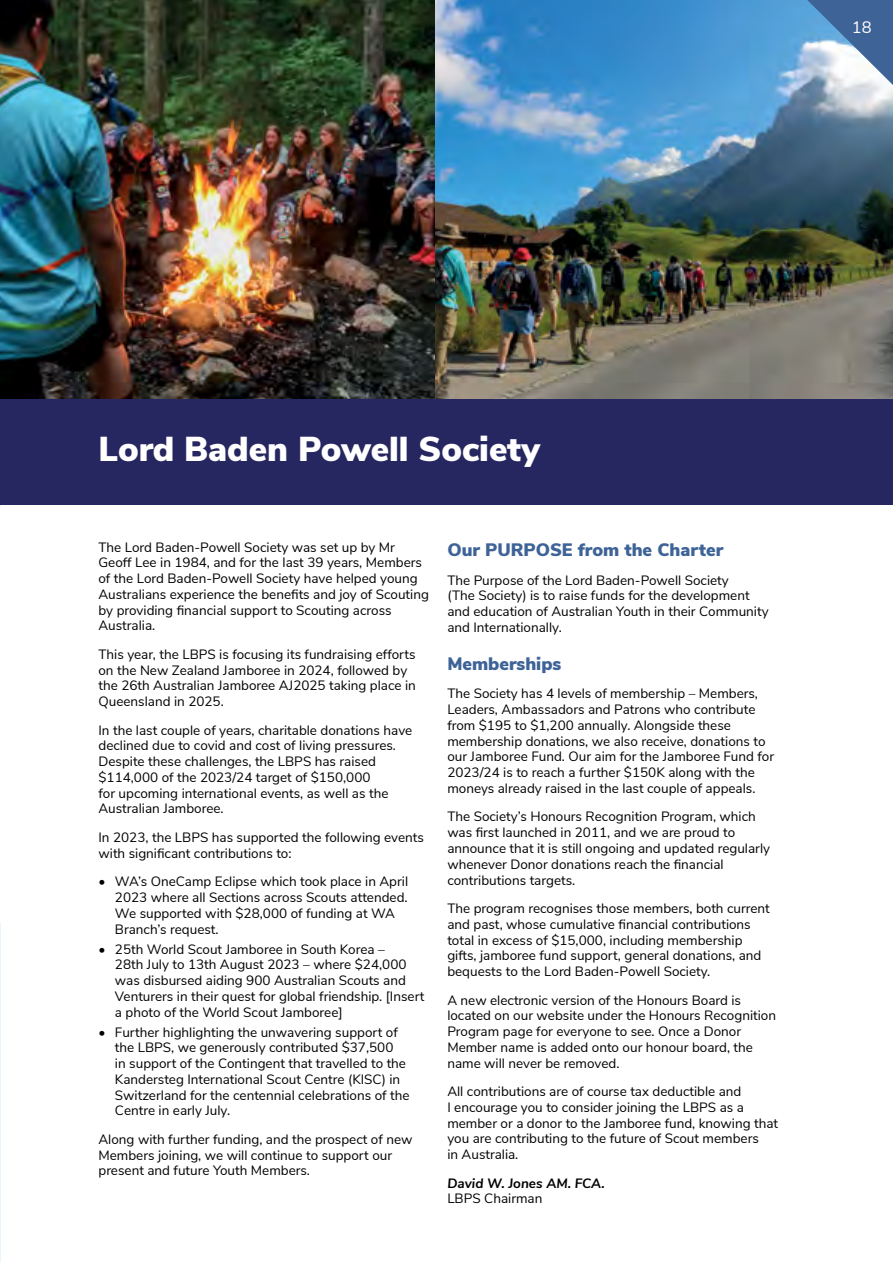
<style>
.page{position:relative;width:893px;height:1263px;background:#fff}
.page>*{position:absolute;margin:0;border:0;box-sizing:border-box;transform-origin:0 0}
.t1{font:900 34.5px "Nunito Sans";color:#fff}
.t2{font:900 18px "Nunito Sans";color:#3e6397}
.t3{font:16.5px "Nunito Sans";color:#fff}
.t4{font:13.5px/15.8px "Nunito Sans";color:#000}
.t5{font:italic 700 13.5px "Nunito Sans";color:#000}
</style>
<div class="page">
<img style="left:0;top:924px;width:1px;height:339px">
<div style="left:0;top:397px;width:893px;height:108px;background:#262661"></div>
<img style="left:435px;top:0;width:458px;height:398px">
<img style="left:0;top:0;width:435px;height:398px">
<svg style="left:807px;top:0;width:86px;height:85px"></svg>
<p class="t3" style="left:852px;top:15px;width:21px">18</p>
<h1 class="t1" style="left:98px;top:423px;width:443px">Lord Baden Powell Society</h1>
<p class="t4" style="left:98px;top:538px;width:332px">The Lord Baden-Powell Society was set up by Mr Geoff Lee in 1984, and for the last 39 years, Members of the Lord Baden-Powell Society have helped young Australians experience the benefits and joy of Scouting by providing financial support to Scouting across Australia.</p>
<p class="t4" style="left:98px;top:645px;width:319px">This year, the LBPS is focusing its fundraising efforts on the New Zealand Jamboree in 2024, followed by the 26th Australian Jamboree AJ2025 taking place in Queensland in 2025.</p>
<p class="t4" style="left:98px;top:721px;width:315px">In the last couple of years, charitable donations have declined due to covid and cost of living pressures.<br>Despite these challenges, the LBPS has raised $114,000 of the 2023/24 target of $150,000<br>for upcoming international events, as well as the Australian Jamboree.</p>
<p class="t4" style="left:98px;top:828px;width:327px">In 2023, the LBPS has supported the following events with significant contributions to:</p>
<p class="t4" style="left:115px;top:873px;width:295px;text-indent:-16px">• WA’s OneCamp Eclipse which took place in April 2023 where all Sections across Scouts attended.<br>We supported with $28,000 of funding at WA Branch’s request.</p>
<p class="t4" style="left:115px;top:940px;width:311px;text-indent:-16px">• 25th World Scout Jamboree in South Korea –<br>28th July to 13th August 2023 – where $24,000 was disbursed aiding 900 Australian Scouts and Venturers in their quest for global friendship. [Insert a photo of the World Scout Jamboree]</p>
<p class="t4" style="left:115px;top:1023px;width:296px;text-indent:-16px">• Further highlighting the unwavering support of the LBPS, we generously contributed $37,500<br>in support of the Contingent that travelled to the Kandersteg International Scout Centre (KISC) in Switzerland for the centennial celebrations of the Centre in early July.</p>
<p class="t4" style="left:98px;top:1130px;width:315px">Along with further funding, and the prospect of new<br>Members joining, we will continue to support our present and future Youth Members.</p>
<h2 class="t2" style="left:447px;top:537px;width:278px">Our PURPOSE from the Charter</h2>
<p class="t4" style="left:447px;top:571px;width:323px">The Purpose of the Lord Baden-Powell Society<br>(The Society) is to raise funds for the development and education of Australian Youth in their Community and Internationally.</p>
<h2 class="t2" style="left:447px;top:650px;width:116px">Memberships</h2>
<p class="t4" style="left:447px;top:685px;width:328px">The Society has 4 levels of membership – Members, Leaders, Ambassadors and Patrons who contribute from $195 to $1,200 annually. Alongside these membership donations, we also receive, donations to our Jamboree Fund. Our aim for the Jamboree Fund for 2023/24 is to reach a further $150K along with the moneys already raised in the last couple of appeals.</p>
<p class="t4" style="left:447px;top:808px;width:324px">The Society’s Honours Recognition Program, which was first launched in 2011, and we are proud to announce that it is still ongoing and updated regularly whenever Donor donations reach the financial contributions targets.</p>
<p class="t4" style="left:447px;top:900px;width:324px">The program recognises those members, both current and past, whose cumulative financial contributions total in excess of $15,000, including membership gifts, jamboree fund support, general donations, and bequests to the Lord Baden-Powell Society.</p>
<p class="t4" style="left:447px;top:991px;width:330px">A new electronic version of the Honours Board is located on our website under the Honours Recognition Program page for everyone to see. Once a Donor Member name is added onto our honour board, the name will never be removed.</p>
<p class="t4" style="left:447px;top:1083px;width:332px">All contributions are of course tax deductible and<br>I encourage you to consider joining the LBPS as a member or a donor to the Jamboree fund, knowing that you are contributing to the future of Scout members<br>in Australia.</p>
<p class="t5" style="left:447px;top:1173px;width:159px">David W. Jones AM. FCA.</p>
<p class="t4" style="left:447px;top:1190px;width:97px">LBPS Chairman</p>
</div>
